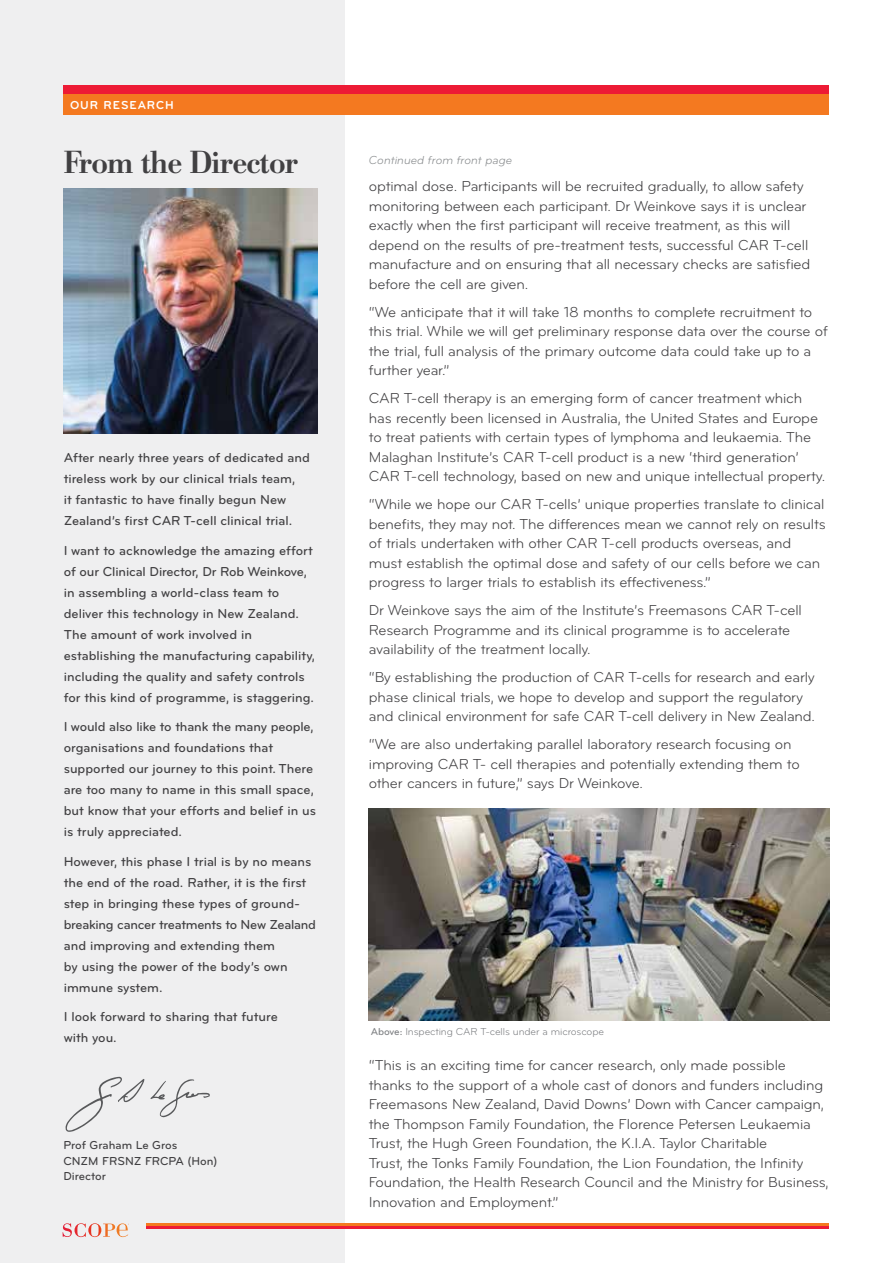
<style>
.page{position:relative;width:893px;height:1263px;background:#fff}
.page>*{position:absolute;margin:0;border:0;box-sizing:border-box;transform-origin:0 0}
.t1{font:500 31.5px "Bodoni BE";letter-spacing:-.025em;color:#414042}
.t2{font:15px/19.5px "Bryant Pro";letter-spacing:-.01em;color:#414042}
.t3{font:500 13.5px/21px "Bryant Pro";color:#414042}
.t4{font:500 12px/16.5px "Bryant Pro";color:#414042}
.t5{font:italic 12px "Bryant Pro";color:#8b8e90}
.t6{font:700 12px "Bryant Pro";letter-spacing:.08em;color:#fff}
.t7{font:10.5px "Bryant Pro";letter-spacing:-.01em;color:#808285}
.s1{font-weight:500}
</style>
<div class="page">
<div style="left:0;top:0;width:345px;height:1263px;background:#efeff0"></div>
<div style="left:64px;top:94px;width:765px;height:21px;background:#f47920"></div>
<div style="left:64px;top:85px;width:765px;height:9px;background:#ed1b35"></div>
<svg style="left:63px;top:1223px;width:65px;height:14px"></svg>
<svg style="left:65px;top:1076px;width:79px;height:56px"></svg>
<svg style="left:150px;top:1079px;width:60px;height:39px"></svg>
<hr style="left:147px;top:1226px;width:682px;height:2px;background:#ed1b35">
<hr style="left:147px;top:1223px;width:682px;height:3px;background:#f47920">
<img style="left:64px;top:189px;width:253px;height:245px">
<img style="left:369px;top:808px;width:460px;height:212px">
<p class="t6" style="left:70px;top:97px;width:105px">OUR RESEARCH</p>
<h1 class="t1" style="left:64px;top:144px;width:236px">From the Director</h1>
<p class="t3" style="left:64px;top:447px;width:248px">After nearly three years of dedicated and tireless work by our clinical trials team,<br>it fantastic to have finally begun New Zealand’s first CAR T-cell clinical trial.</p>
<p class="t3" style="left:64px;top:540px;width:252px">I want to acknowledge the amazing effort of our Clinical Director, Dr Rob Weinkove, in assembling a world-class team to deliver this technology in New Zealand.<br>The amount of work involved in establishing the manufacturing capability, including the quality and safety controls for this kind of programme, is staggering.</p>
<p class="t3" style="left:64px;top:716px;width:254px">I would also like to thank the many people, organisations and foundations that supported our journey to this point. There are too many to name in this small space, but know that your efforts and belief in us is truly appreciated.</p>
<p class="t3" style="left:64px;top:851px;width:254px">However, this phase I trial is by no means the end of the road. Rather, it is the first step in bringing these types of ground&shy;breaking cancer treatments to New Zealand and improving and extending them<br>by using the power of the body’s own immune system.</p>
<p class="t3" style="left:64px;top:1006px;width:216px">I look forward to sharing that future with you.</p>
<p class="t4" style="left:63px;top:1137px;width:156px">Prof Graham Le Gros<br>CNZM FRSNZ FRCPA (Hon)</p>
<p class="t4" style="left:63px;top:1167px;width:44px">Director</p>
<p class="t5" style="left:369px;top:153px;width:145px">Continued from front page</p>
<p class="t2" style="left:369px;top:176px;width:443px">optimal dose. Participants will be recruited gradually, to allow safety monitoring between each participant. Dr Weinkove says it is unclear exactly when the first participant will receive treatment, as this will depend on the results of pre-treatment tests, successful CAR T-cell manufacture and on ensuring that all necessary checks are satisfied before the cell are given.</p>
<p class="t2" style="left:369px;top:302px;width:460px">“We anticipate that it will take 18 months to complete recruitment to this trial. While we will get preliminary response data over the course of the trial, full analysis of the primary outcome data could take up to a further year.”</p>
<p class="t2" style="left:369px;top:388px;width:458px">CAR T-cell therapy is an emerging form of cancer treatment which has recently been licensed in Australia, the United States and Europe to treat patients with certain types of lymphoma and leukaemia. The Malaghan Institute’s CAR T-cell product is a new ‘third generation’ CAR T-cell technology, based on new and unique intellectual property.</p>
<p class="t2" style="left:369px;top:495px;width:458px">“While we hope our CAR T-cells’ unique properties translate to clinical benefits, they may not. The differences mean we cannot rely on results of trials undertaken with other CAR T-cell products overseas, and must establish the optimal dose and safety of our cells before we can progress to larger trials to establish its effectiveness.”</p>
<p class="t2" style="left:369px;top:601px;width:434px">Dr Weinkove says the aim of the Institute’s Freemasons CAR T-cell<br>Research Programme and its clinical programme is to accelerate availability of the treatment locally.</p>
<p class="t2" style="left:369px;top:668px;width:448px">“By establishing the production of CAR T-cells for research and early phase clinical trials, we hope to develop and support the regulatory and clinical environment for safe CAR T-cell delivery in New Zealand.</p>
<p class="t2" style="left:369px;top:735px;width:432px">“We are also undertaking parallel laboratory research focusing on improving CAR T- cell therapies and potentially extending them to other cancers in future,” says Dr Weinkove.</p>
<p class="t7" style="left:371px;top:1025px;width:235px"><span class="s1">Above:</span> Inspecting CAR T-cells under a microscope</p>
<p class="t2" style="left:369px;top:1056px;width:461px">“This is an exciting time for cancer research, only made possible thanks to the support of a whole cast of donors and funders including Freemasons New Zealand, David Downs’ Down with Cancer campaign, the Thompson Family Foundation, the Florence Petersen Leukaemia Trust, the Hugh Green Foundation, the K.I.A. Taylor Charitable<br>Trust, the Tonks Family Foundation, the Lion Foundation, the Infinity Foundation, the Health Research Council and the Ministry for Business, Innovation and Employment.”</p>
</div>
